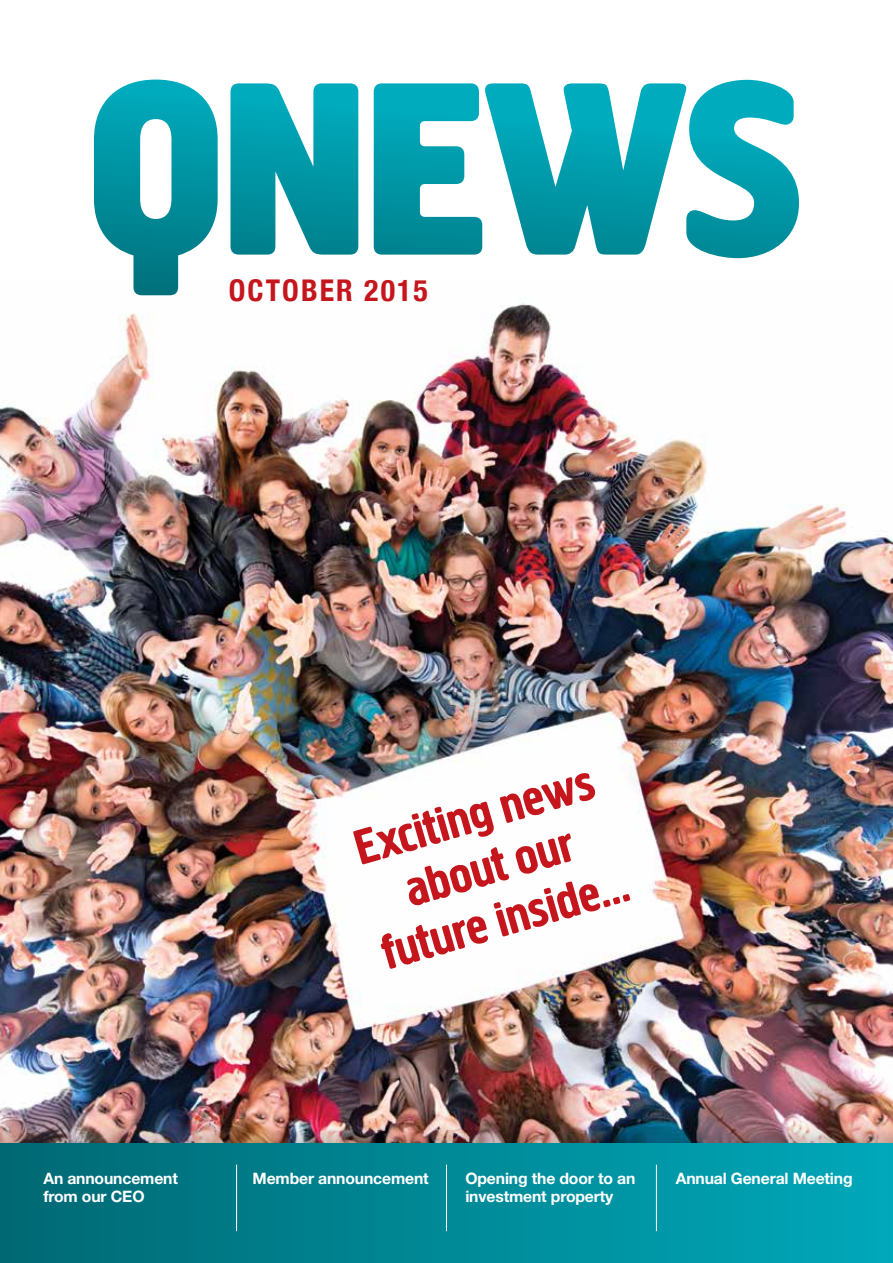
<style>
.page{position:relative;width:893px;height:1263px;background:#fff}
.page>*{position:absolute;margin:0;border:0;box-sizing:border-box;transform-origin:0 0}
.t1{font:51.75px/54px "Creighton";color:#c4161c;text-align:center}
.t2{font:700 condensed 30px "Helvetica Neue";letter-spacing:.07em;color:#c4161c}
.t3{font:700 15.75px/18px "Helvetica Neue";letter-spacing:-.01em;color:#fff}
</style>
<div class="page">
<img style="left:0;top:295px;width:893px;height:826px">
<svg style="left:94px;top:80px;width:705px;height:215px"></svg>
<div style="left:0;top:1121px;width:893px;height:142px;background:#000;opacity:.2"></div>
<div style="left:0;top:1144px;width:893px;height:119px;background:linear-gradient(to right,#006973,#00a8ba)"></div>
<hr style="left:236px;top:1165px;width:1px;height:66px;background:#fff">
<hr style="left:446px;top:1165px;width:1px;height:66px;background:#fff">
<hr style="left:656px;top:1165px;width:1px;height:66px;background:#fff">
<h2 class="t2" style="left:229px;top:265px;width:201px">OCTOBER 2015</h2>
<h1 class="t1" style="left:346px;top:823px;width:256px;rotate:-16deg">Exciting news about our future inside...</h1>
<p class="t3" style="left:43px;top:1169px;width:136px">An announcement from our CEO</p>
<p class="t3" style="left:465px;top:1169px;width:171px">Opening the door to an investment property</p>
<p class="t3" style="left:253px;top:1169px;width:178px">Member announcement</p>
<p class="t3" style="left:676px;top:1169px;width:178px">Annual General Meeting</p>
</div>
